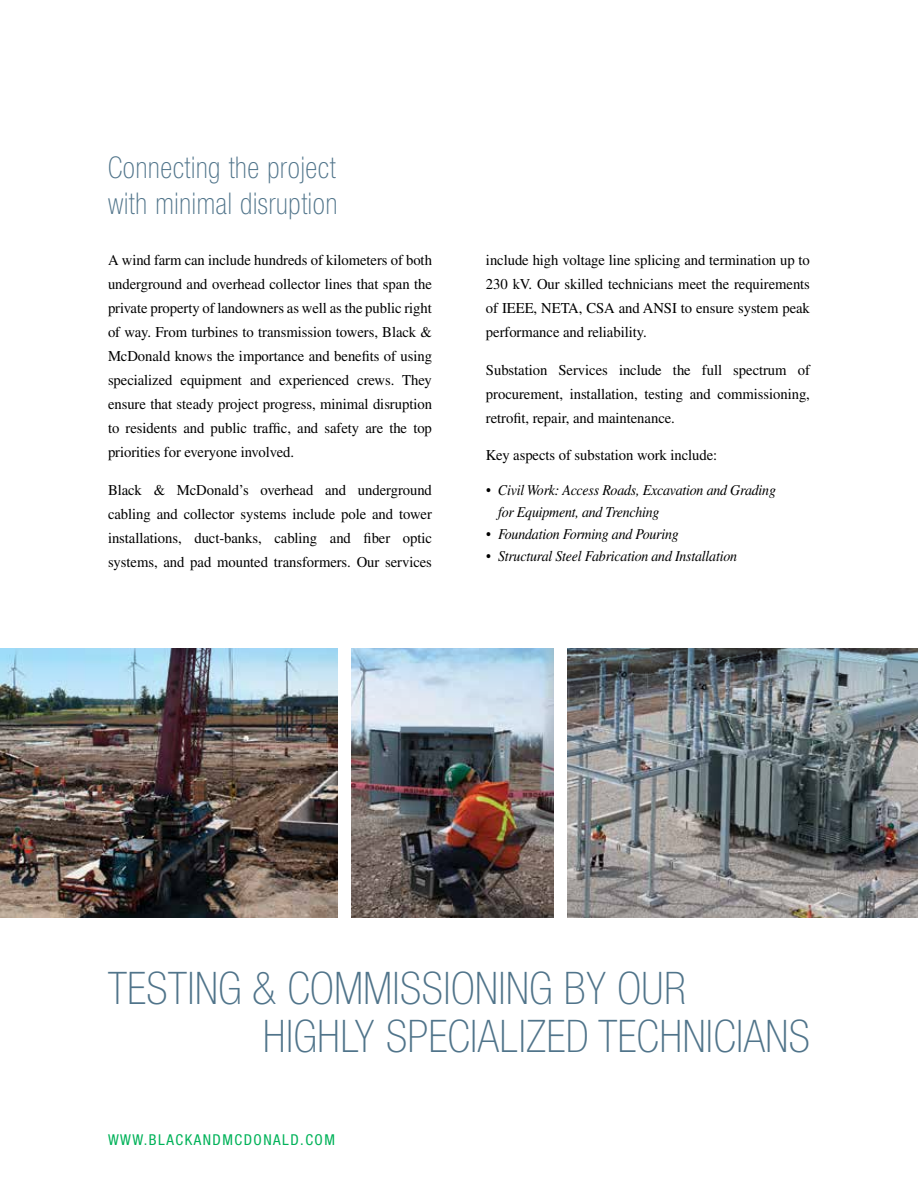
<style>
.page{position:relative;width:918px;height:1188px;background:#fff}
.page>*{position:absolute;margin:0;border:0;box-sizing:border-box;transform-origin:0 0}
.t1{font:100 condensed 45px/48px "Helvetica Neue LT Std";letter-spacing:.01em;color:#50748a}
.t2{font:100 condensed 30px/36px "Helvetica Neue LT Std";letter-spacing:.025em;color:#50748a;scale:.95 1}
.t3{font:15px/24px "Times LT Std";letter-spacing:-.005em;color:#000;text-align:justify}
.t4{font:italic 15px/21.8px "Times LT Std";letter-spacing:-.015em;color:#000;scale:.93 1}
.t5{font:condensed 15px "Helvetica Neue LT Std";letter-spacing:.1em;color:#00b259}
</style>
<div class="page">
<img style="left:567px;top:748px;width:351px;height:170px">
<img style="left:351px;top:748px;width:203px;height:170px">
<img style="left:0;top:748px;width:338px;height:170px">
<svg style="left:351px;top:648px;width:203px;height:100px;background:#b2c6d5"></svg>
<img style="left:567px;top:648px;width:351px;height:100px">
<img style="left:0;top:648px;width:338px;height:100px">
<h2 class="t2" style="left:108px;top:149px;width:243px">Connecting the project with minimal disruption</h2>
<p class="t3" style="left:108px;top:248px;width:326px">A wind farm can include hundreds of kilometers of both underground and overhead collector lines that span the private property of landowners as well as the public right of way. From turbines to transmission towers, Black &amp; McDonald knows the importance and benefits of using specialized equipment and experienced crews. They ensure that steady project progress, minimal disruption to residents and public traffic, and safety are the top priorities for everyone involved.</p>
<p class="t3" style="left:108px;top:477px;width:326px">Black &amp; McDonald’s overhead and underground cabling and collector systems include pole and tower installations, duct-banks, cabling and fiber optic systems, and pad mounted transformers. Our services</p>
<p class="t3" style="left:486px;top:248px;width:326px">include high voltage line splicing and termination up to 230 kV. Our skilled technicians meet the requirements of IEEE, NETA, CSA and ANSI to ensure system peak performance and reliability.</p>
<p class="t3" style="left:486px;top:358px;width:326px">Substation Services include the full spectrum of procurement, installation, testing and commissioning, retrofit, repair, and maintenance.</p>
<p class="t3" style="left:486px;top:443px;width:233px">Key aspects of substation work include:</p>
<p class="t4" style="left:498px;top:480px;width:300px;text-indent:-12px">• Civil Work: Access Roads, Excavation and Grading for Equipment, and Trenching</p>
<p class="t4" style="left:486px;top:523px;width:209px">• Foundation Forming and Pouring</p>
<p class="t4" style="left:486px;top:545px;width:271px">• Structural Steel Fabrication and Installation</p>
<h1 class="t1" style="left:263px;top:964px;width:549px;text-indent:-155px">TESTING &amp; COMMISSIONING BY OUR<br>HIGHLY SPECIALIZED TECHNICIANS</h1>
<p class="t5" style="left:108px;top:1131px;width:229px">WWW.BLACKANDMCDONALD.COM</p>
</div>
